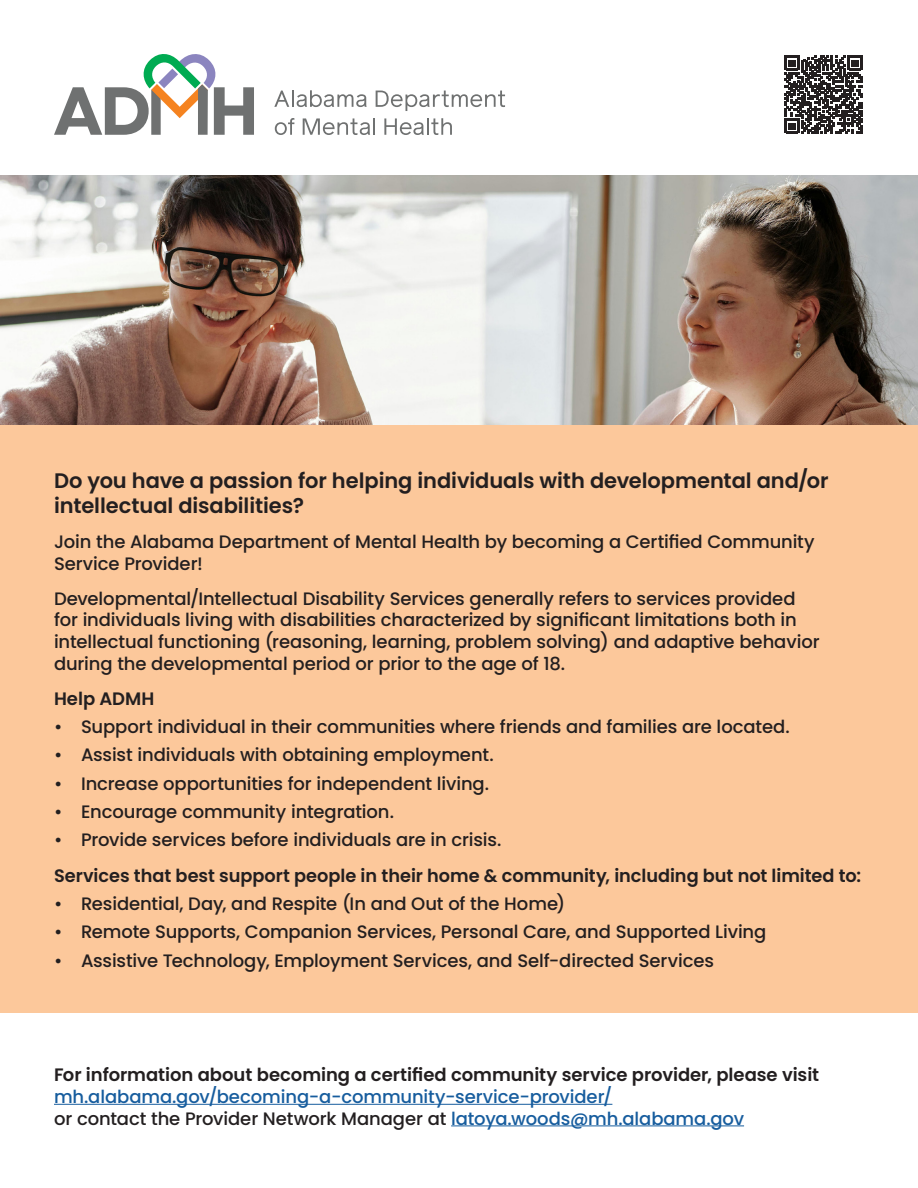
<style>
.page{position:relative;width:918px;height:1188px;background:#fff}
.page>*{position:absolute;margin:0;border:0;box-sizing:border-box;transform-origin:0 0}
.t1{font:600 21px/25.2px "Poppins";letter-spacing:-.005em;color:#231f20}
.t2{font:500 18px/21.6px "Poppins";letter-spacing:-.005em;color:#231f20}
.t3{font:500 18px/21.6px "Poppins";letter-spacing:-.005em;color:#175d9e}
.t4{font:600 18px "Poppins";color:#231f20}
.s1{font-weight:600;color:#231f20}
.s2{color:#231f20}
</style>
<div class="page">
<img style="left:0;top:176px;width:918px;height:249px">
<div style="left:0;top:425px;width:918px;height:587px;background:#fcc89b"></div>
<svg style="left:274px;top:90px;width:93px;height:17px"></svg>
<svg style="left:376px;top:91px;width:129px;height:20px"></svg>
<svg style="left:275px;top:118px;width:19px;height:17px"></svg>
<svg style="left:303px;top:118px;width:72px;height:17px"></svg>
<svg style="left:384px;top:118px;width:68px;height:17px"></svg>
<svg style="left:54px;top:54px;width:200px;height:81px"></svg>
<hr style="left:54px;top:1104px;width:558px;height:1px;background:#175d9e">
<hr style="left:451px;top:1125px;width:293px;height:1px;background:#175d9e">
<svg style="left:785px;top:56px;width:77px;height:77px"></svg>
<p class="t1" style="left:54px;top:468px;width:776px">Do you have a passion for helping individuals with developmental and/or intellectual disabilities?</p>
<p class="t2" style="left:54px;top:531px;width:762px">Join the Alabama Department of Mental Health by becoming a Certified Community<br>Service Provider!</p>
<p class="t2" style="left:54px;top:588px;width:767px">Developmental/Intellectual Disability Services generally refers to services provided for individuals living with disabilities characterized by significant limitations both in intellectual functioning (reasoning, learning, problem solving) and adaptive behavior during the developmental period or prior to the age of 18.</p>
<p class="t4" style="left:54px;top:688px;width:102px">Help ADMH</p>
<p class="t2" style="left:54px;top:716px;width:737px">• Support individual in their communities where friends and families are located.</p>
<p class="t2" style="left:54px;top:744px;width:441px">• Assist individuals with obtaining employment.</p>
<p class="t2" style="left:54px;top:773px;width:437px">• Increase opportunities for independent living.</p>
<p class="t2" style="left:54px;top:801px;width:342px">• Encourage community integration.</p>
<p class="t2" style="left:54px;top:829px;width:449px">• Provide services before individuals are in crisis.</p>
<p class="t4" style="left:54px;top:865px;width:809px">Services that best support people in their home &amp; community, including but not limited to:</p>
<p class="t2" style="left:54px;top:893px;width:513px">• Residential, Day, and Respite (In and Out of the Home)</p>
<p class="t2" style="left:54px;top:921px;width:714px">• Remote Supports, Companion Services, Personal Care, and Supported Living</p>
<p class="t2" style="left:54px;top:950px;width:662px">• Assistive Technology, Employment Services, and Self-directed Services</p>
<p class="t3" style="left:54px;top:1064px;width:767px"><span class="s1">For information about becoming a certified community service provider, please visit </span>mh.alabama.gov/becoming-a-community-service-provider/<br><span class="s2">or contact the Provider Network Manager at</span> latoya.woods@mh.alabama.gov</p>
</div>
